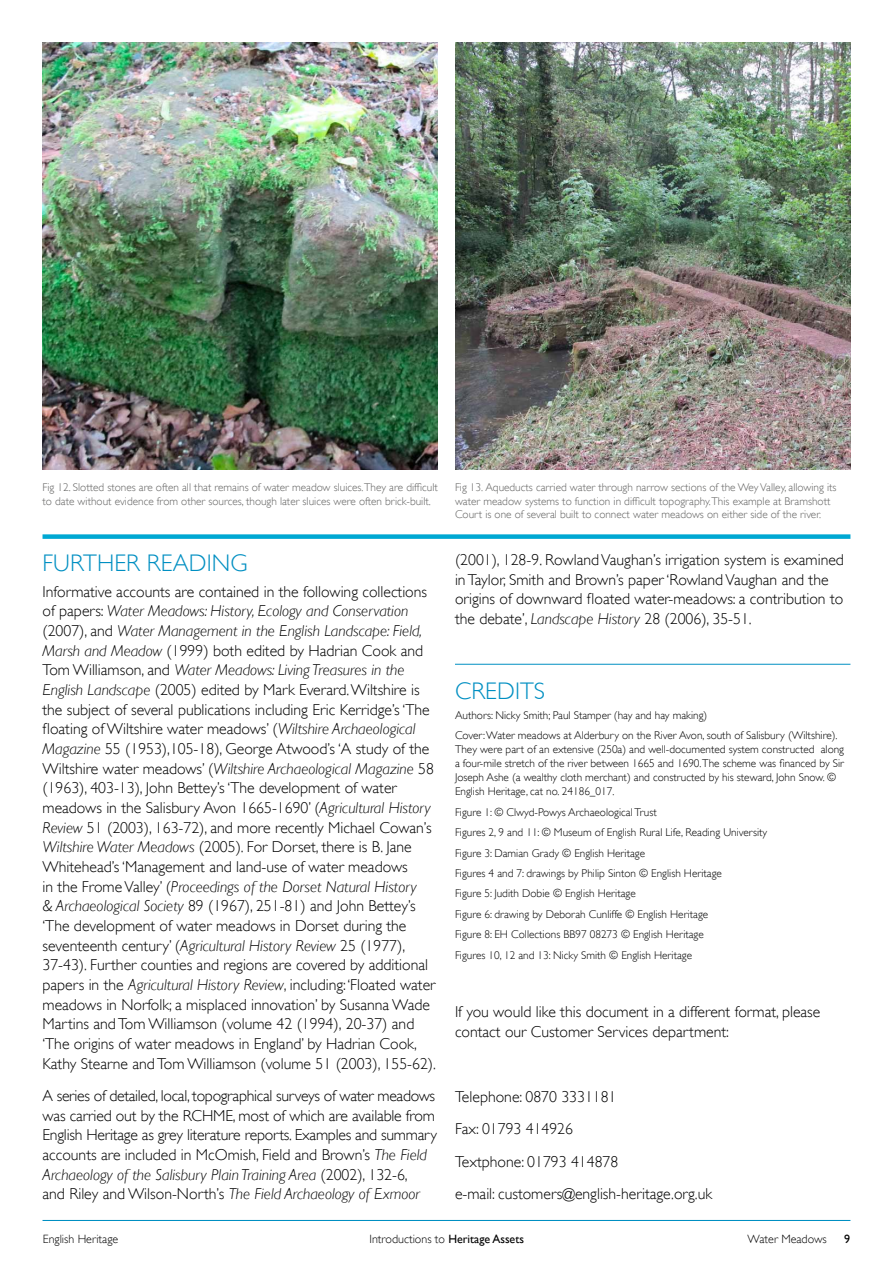
<style>
.page{position:relative;width:893px;height:1263px;background:#fff}
.page>*{position:absolute;margin:0;border:0;box-sizing:border-box;transform-origin:0 0}
.Body_copy_1st_HEADER{font:300 24px "Gill Sans";letter-spacing:.005em;color:#008fc2}
.Body_Copy_HEADER___l{font:300 24px "Gill Sans";letter-spacing:.005em;color:#008fc2}
.Body_copy{font:300 15.75px/19.6px "Gill Sans";color:#000}
.t1{font:300 12px "Gill Sans";color:#000}
.t2{font:12px "Gill Sans";color:#000}
.Credit_entries{font:300 11.25px/14px "Gill Sans";color:#000}
.Image_Captions{font:300 11.25px/13.5px "Gill Sans";color:#626261}
.s1{font-style:italic}
.s2{font-weight:400}
</style>
<div class="page">
<img style="left:43px;top:43px;width:395px;height:427px">
<div style="left:43px;top:534px;width:807px;height:5px;background:#00a8d3"></div>
<hr style="left:43px;top:1220px;width:807px;height:1px;background:#008fc2">
<img style="left:455px;top:43px;width:395px;height:427px">
<hr style="left:455px;top:664px;width:395px;height:1px;background:#008fc2">
<p class="Image_Captions" style="left:43px;top:481px;width:397px">Fig 12. Slotted stones are often all that remains of water meadow sluices.They are difficult to date without evidence from other sources, though later sluices were often brick-built.</p>
<p class="Image_Captions" style="left:455px;top:481px;width:383px">Fig 13. Aqueducts carried water through narrow sections of the Wey Valley, allowing its water meadow systems to function in difficult topography.This example at Bramshott<br>Court is one of several built to connect water meadows on either side of the river.</p>
<p class="Body_copy_1st_HEADER" style="left:43px;top:549px;width:207px">FURTHER READING</p>
<p class="Body_copy" style="left:43px;top:581px;width:395px">Informative accounts are contained in the following collections of papers: <span class="s1">Water Meadows: History, Ecology and Conservation </span>(2007), and <span class="s1">Water Management in the English Landscape: Field, Marsh and Meadow</span> (1999) both edited by Hadrian Cook and Tom Williamson, and <span class="s1">Water Meadows: Living Treasures in the English Landscape</span> (2005) edited by Mark Everard. Wiltshire is the subject of several publications including Eric Kerridge’s ‘The floating of Wiltshire water meadows’ (<span class="s1">Wiltshire Archaeological Magazine</span> 55 (1953),105-18), George Atwood’s ‘A study of the Wiltshire water meadows’ (<span class="s1">Wiltshire Archaeological Magazine</span> 58 (1963), 403-13), John Bettey’s ‘The development of water meadows in the Salisbury Avon 1665-1690’ (<span class="s1">Agricultural History Review</span> 51 (2003), 163-72), and more recently Michael Cowan’s <span class="s1">Wiltshire Water Meadows</span> (2005). For Dorset, there is B. Jane Whitehead’s ‘Management and land-use of water meadows<br>in the Frome Valley’ (<span class="s1">Proceedings of the Dorset Natural History<br>&amp; Archaeological Society</span> 89 (1967), 251-81) and John Bettey’s ‘The development of water meadows in Dorset during the seventeenth century’ (<span class="s1">Agricultural History Review</span> 25 (1977), 37-43). Further counties and regions are covered by additional papers in the <span class="s1">Agricultural History Review</span>, including: ‘Floated water meadows in Norfolk; a misplaced innovation’ by Susanna Wade Martins and Tom Williamson (volume 42 (1994), 20-37) and ‘The origins of water meadows in England’ by Hadrian Cook, Kathy Stearne and Tom Williamson (volume 51 (2003), 155-62).</p>
<p class="Body_copy" style="left:43px;top:1086px;width:396px">A series of detailed, local, topographical surveys of water meadows was carried out by the RCHME, most of which are available from English Heritage as grey literature reports. Examples and summary accounts are included in McOmish, Field and Brown’s <span class="s1">The Field Archaeology of the Salisbury Plain Training Area</span> (2002), 132-6,<br>and Riley and Wilson-North’s <span class="s1">The Field Archaeology of Exmoor</span></p>
<p class="Body_copy" style="left:455px;top:550px;width:390px">(2001), 128-9. Rowland Vaughan’s irrigation system is examined in Taylor, Smith and Brown’s paper ‘Rowland Vaughan and the origins of downward floated water-meadows: a contribution to the debate’, <span class="s1">Landscape History</span> 28 (2006), 35-51.</p>
<p class="Body_Copy_HEADER___l" style="left:455px;top:677px;width:92px">CREDITS</p>
<p class="Credit_entries" style="left:455px;top:708px;width:254px">Authors: Nicky Smith; Paul Stamper (hay and hay making)</p>
<p class="Credit_entries" style="left:455px;top:729px;width:391px">Cover: Water meadows at Alderbury on the River Avon, south of Salisbury (Wiltshire).<br>They were part of an extensive (250a) and well-documented system constructed along a four-mile stretch of the river between 1665 and 1690.The scheme was financed by Sir Joseph Ashe (a wealthy cloth merchant) and constructed by his steward, John Snow. © English Heritage, cat no. 24186_017.</p>
<p class="Credit_entries" style="left:455px;top:805px;width:203px">Figure 1: © Clwyd-Powys Archaeological Trust</p>
<p class="Credit_entries" style="left:455px;top:825px;width:314px">Figures 2, 9 and 11: © Museum of English Rural Life, Reading University</p>
<p class="Credit_entries" style="left:455px;top:846px;width:192px">Figure 3: Damian Grady © English Heritage</p>
<p class="Credit_entries" style="left:455px;top:866px;width:268px">Figures 4 and 7: drawings by Philip Sinton © English Heritage</p>
<p class="Credit_entries" style="left:455px;top:886px;width:182px">Figure 5: Judith Dobie © English Heritage</p>
<p class="Credit_entries" style="left:455px;top:907px;width:255px">Figure 6: drawing by Deborah Cunliffe © English Heritage</p>
<p class="Credit_entries" style="left:455px;top:927px;width:250px">Figure 8: EH Collections BB97 08273 © English Heritage</p>
<p class="Credit_entries" style="left:455px;top:948px;width:239px">Figures 10, 12 and 13: Nicky Smith © English Heritage</p>
<p class="Body_copy" style="left:455px;top:1002px;width:367px">If you would like this document in a different format, please contact our Customer Services department:</p>
<p class="Body_copy" style="left:455px;top:1086px;width:163px">Telephone: 0870 3331181</p>
<p class="Body_copy" style="left:455px;top:1119px;width:120px">Fax: 01793 414926</p>
<p class="Body_copy" style="left:455px;top:1151px;width:165px">Textphone: 01793 414878</p>
<p class="Body_copy" style="left:455px;top:1184px;width:259px">e-mail: customers@english-heritage.org.uk</p>
<p class="t1" style="left:43px;top:1231px;width:77px">English Heritage</p>
<p class="t1" style="left:370px;top:1231px;width:156px">Introductions to <span class="s2">Heritage Assets</span></p>
<p class="t1" style="left:748px;top:1231px;width:81px">Water Meadows</p>
<p class="t2" style="left:844px;top:1231px;width:7px">9</p>
</div>
